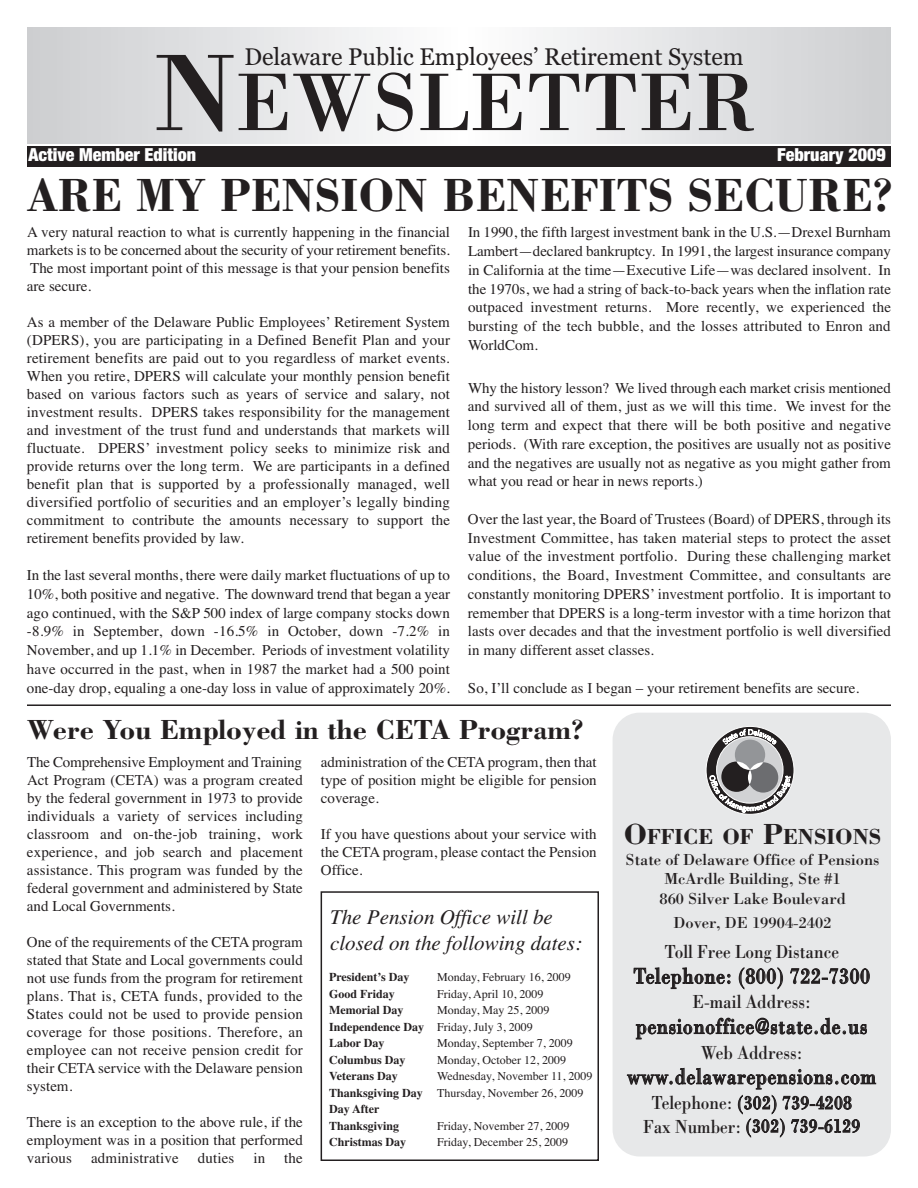
<style>
.page{position:relative;width:918px;height:1188px;background:#fff}
.page>*{position:absolute;margin:0;border:0;box-sizing:border-box;transform-origin:0 0}
.t1{font:84.3px "Bodoni";color:#231f20}
.t2{font:700 48px "Bodoni";color:#231f20;scale:.96 1}
.t3{font:700 28.5px "Bodoni";color:#231f20}
.t4{font:24px "Georgia";color:#231f20}
.t5{font:22.5px "Bodoni";letter-spacing:.025em;color:#231f20;scale:.89 1}
.t6{font:700 22.5px "Bodoni";color:#231f20}
.t7{font:italic 21px/25.2px "Times";color:#231f20}
.t8{font:19.5px/23.2px "Bodoni";color:#231f20;text-align:center;scale:.89 1}
.t9{font:900 condensed 18px "Helvetica Neue";color:#fff}
.t10{font:16.5px/19.5px "Bodoni";color:#231f20;text-align:center}
.t11{font:15px/18px "Times";color:#231f20;text-align:justify}
.t12{font:12px/16.5px "Times Roman TT";color:#231f20}
.t13{font:700 12px/16.5px "Times";color:#231f20}
.s1{font-size:112.5px}
.s2{font-family:"Times";font-weight:700}
.s3{font-size:30px}
</style>
<div class="page">
<svg style="left:27px;top:27px;width:864px;height:116px"></svg>
<div style="left:27px;top:146px;width:864px;height:21px;background:#231f20"></div>
<div style="left:613px;top:713px;width:278px;height:443px;background:#e7e8e9;border-radius:27px"></div>
<svg style="left:706px;top:726px;width:88px;height:88px"></svg>
<svg style="left:710px;top:729px;width:80px;height:84px"></svg>
<div style="left:321px;top:891px;width:278px;height:270px;border:2px solid #231f20"></div>
<hr style="left:27px;top:704px;width:864px;height:2px;background:#231f20">
<h3 class="t4" style="left:244px;top:42px;width:501px">Delaware Public Employees’ Retirement System</h3>
<h1 class="t1" style="left:154px;top:52px;width:603px"><span class="s1">N</span>EWSLETTER</h1>
<p class="t9" style="left:28px;top:144px;width:169px">Active Member Edition</p>
<p class="t9" style="left:777px;top:144px;width:110px">February 2009</p>
<h2 class="t2" style="left:27px;top:166px;width:904px">ARE MY PENSION BENEFITS SECURE?</h2>
<p class="t11" style="left:27px;top:223px;width:425px">A very natural reaction to what is currently happening in the financial markets is to be concerned about the security of your retirement benefits.<br>The most important point of this message is that your pension benefits are secure.</p>
<p class="t11" style="left:27px;top:313px;width:425px">As a member of the Delaware Public Employees’ Retirement System (DPERS), you are participating in a Defined Benefit Plan and your retirement benefits are paid out to you regardless of market events.<br>When you retire, DPERS will calculate your monthly pension benefit based on various factors such as years of service and salary, not investment results. DPERS takes responsibility for the management and investment of the trust fund and understands that markets will fluctuate. DPERS’ investment policy seeks to minimize risk and provide returns over the long term. We are participants in a defined benefit plan that is supported by a professionally managed, well diversified portfolio of securities and an employer’s legally binding commitment to contribute the amounts necessary to support the retirement benefits provided by law.</p>
<p class="t11" style="left:27px;top:566px;width:425px;line-height:18.8px">In the last several months, there were daily market fluctuations of up to 10%, both positive and negative. The downward trend that began a year ago continued, with the S&amp;P 500 index of large company stocks down -8.9% in September, down -16.5% in October, down -7.2% in November, and up 1.1% in December. Periods of investment volatility have occurred in the past, when in 1987 the market had a 500 point one-day drop, equaling a one-day loss in value of approximately 20%.</p>
<p class="t11" style="left:468px;top:223px;width:425px;line-height:18.8px">In 1990, the fifth largest investment bank in the U.S.—Drexel Burnham Lambert—declared bankruptcy. In 1991, the largest insurance company in California at the time—Executive Life—was declared insolvent. In the 1970s, we had a string of back-to-back years when the inflation rate outpaced investment returns. More recently, we experienced the bursting of the tech bubble, and the losses attributed to Enron and WorldCom.</p>
<p class="t11" style="left:468px;top:378px;width:425px;line-height:18.8px">Why the history lesson? We lived through each market crisis mentioned and survived all of them, just as we will this time. We invest for the long term and expect that there will be both positive and negative periods. (With rare exception, the positives are usually not as positive and the negatives are usually not as negative as you might gather from what you read or hear in news reports.)</p>
<p class="t11" style="left:468px;top:509px;width:425px;line-height:18.8px">Over the last year, the Board of Trustees (Board) of DPERS, through its Investment Committee, has taken material steps to protect the asset value of the investment portfolio. During these challenging market conditions, the Board, Investment Committee, and consultants are constantly monitoring DPERS’ investment portfolio. It is important to remember that DPERS is a long-term investor with a time horizon that lasts over decades and that the investment portfolio is well diversified in many different asset classes.</p>
<p class="t11" style="left:468px;top:679px;width:393px">So, I’ll conclude as I began – your retirement benefits are secure.</p>
<h3 class="t3" style="left:27px;top:712px;width:558px">Were You Employed in the CETA Program?</h3>
<p class="t11" style="left:27px;top:753px;width:277px">The Comprehensive Employment and Training Act Program (CETA) was a program created by the federal government in 1973 to provide individuals a variety of services including classroom and on-the-job training, work experience, and job search and placement assistance. This program was funded by the federal government and administered by State and Local Governments.</p>
<p class="t11" style="left:27px;top:933px;width:277px">One of the requirements of the CETA program stated that State and Local governments could not use funds from the program for retirement plans. That is, CETA funds, provided to the States could not be used to provide pension coverage for those positions. Therefore, an employee can not receive pension credit for their CETA service with the Delaware pension system.</p>
<p class="t11" style="left:27px;top:1113px;width:277px">There is an exception to the above rule, if the employment was in a position that performed various</p>
<p class="t11" style="left:91px;top:1149px;width:89px">administrative</p>
<p class="t11" style="left:198px;top:1149px;width:38px">duties</p>
<p class="t11" style="left:253px;top:1149px;width:13px">in</p>
<p class="t11" style="left:284px;top:1149px;width:20px">the</p>
<p class="t11" style="left:321px;top:753px;width:277px">administration of the CETA program, then that type of position might be eligible for pension coverage.</p>
<p class="t11" style="left:321px;top:825px;width:277px">If you have questions about your service with the CETA program, please contact the Pension Office.</p>
<h3 class="t7" style="left:330px;top:905px;width:253px">The Pension Office will be closed on the following dates:</h3>
<p class="t13" style="left:329px;top:969px;width:82px">President’s Day</p>
<p class="t12" style="left:437px;top:969px;width:135px">Monday, February 16, 2009</p>
<p class="t13" style="left:329px;top:985px;width:67px">Good Friday</p>
<p class="t12" style="left:437px;top:985px;width:108px">Friday, April 10, 2009</p>
<p class="t13" style="left:329px;top:1002px;width:76px">Memorial Day</p>
<p class="t12" style="left:329px;top:1002px;width:222px;text-indent:108px">Monday, May 25, 2009<br><span class="s2">Independence Day</span> Friday, July 3, 2009</p>
<p class="t13" style="left:329px;top:1035px;width:57px">Labor Day</p>
<p class="t12" style="left:437px;top:1035px;width:137px">Monday, September 7, 2009</p>
<p class="t13" style="left:329px;top:1051px;width:78px">Columbus Day</p>
<p class="t12" style="left:437px;top:1051px;width:130px">Monday, October 12, 2009</p>
<p class="t13" style="left:329px;top:1068px;width:70px">Veterans Day</p>
<p class="t12" style="left:329px;top:1068px;width:265px;text-indent:108px">Wednesday, November 11, 2009<br><span class="s2">Thanksgiving Day</span> Thursday, November 26, 2009</p>
<p class="t13" style="left:329px;top:1101px;width:72px">Day After<br>Thanksgiving</p>
<p class="t12" style="left:437px;top:1117px;width:134px">Friday, November 27, 2009</p>
<p class="t13" style="left:329px;top:1134px;width:78px">Christmas Day</p>
<p class="t12" style="left:437px;top:1134px;width:132px">Friday, December 25, 2009</p>
<h3 class="t6" style="left:624px;top:823px;width:259px"><span class="s3">O</span>FFICE OF <span class="s3">P</span>ENSIONS</h3>
<p class="t10" style="left:626px;top:849px;width:256px">State of Delaware Office of Pensions<br>McArdle Building, Ste #1<br>860 Silver Lake Boulevard</p>
<p class="t10" style="left:674px;top:912px;width:160px">Dover, DE 19904-2402</p>
<h3 class="t8" style="left:665px;top:940px;width:198px">Toll Free Long Distance</h3>
<h3 class="t5" style="left:633px;top:962px;width:268px">Telephone: (800) 722-7300</h3>
<h3 class="t8" style="left:693px;top:990px;width:134px">E-mail Address:</h3>
<h3 class="t5" style="left:636px;top:1013px;width:262px">pensionoffice@state.de.us</h3>
<h3 class="t8" style="left:701px;top:1041px;width:116px">Web Address:</h3>
<h3 class="t5" style="left:627px;top:1063px;width:281px">www.delawarepensions.com</h3>
<h3 class="t8" style="left:643px;top:1091px;width:245px">Telephone: (302) 739-4208<br>Fax Number: (302) 739-6129</h3>
</div>
